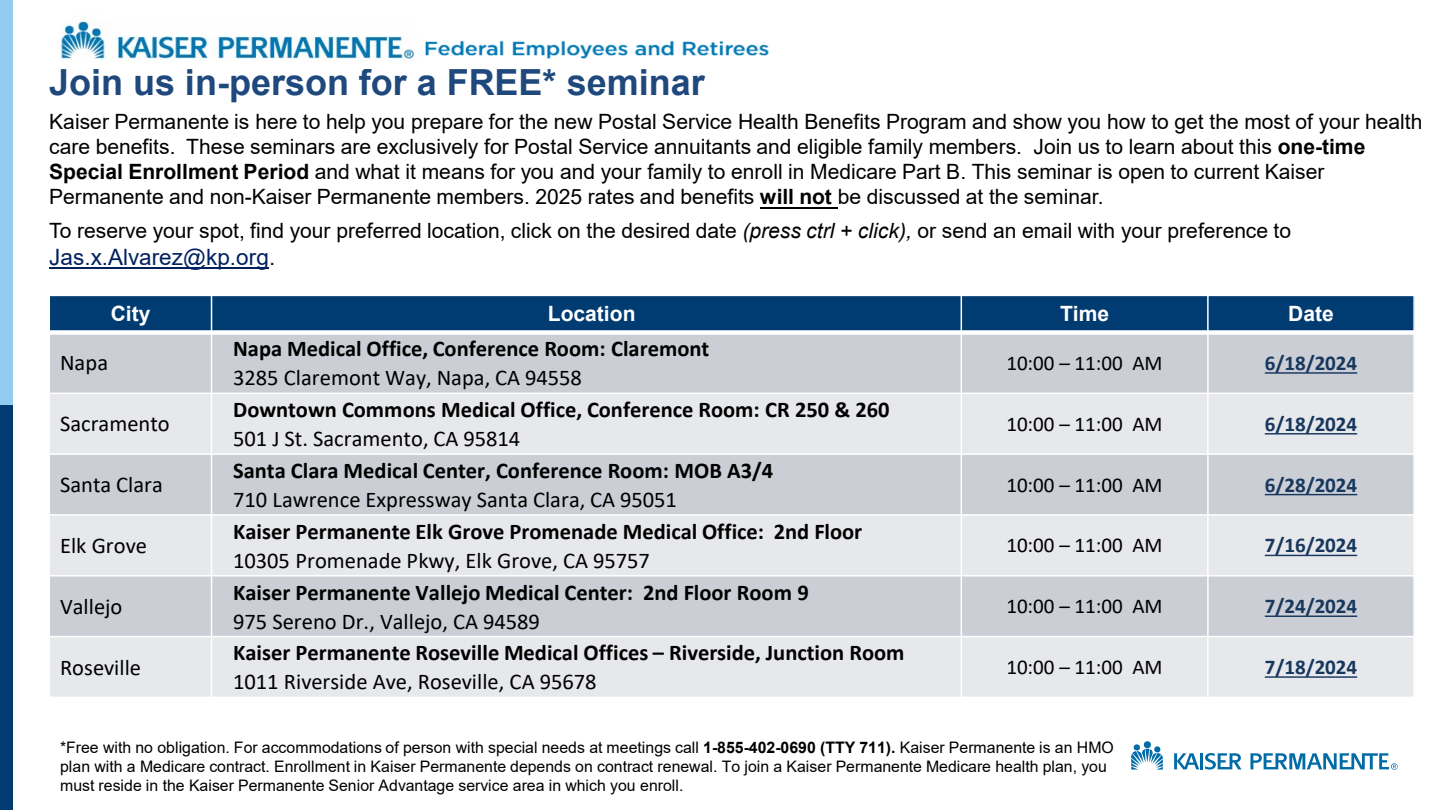
<style>
.page{position:relative;width:1440px;height:810px;background:#fff}
.page>*{position:absolute;margin:0;border:0;box-sizing:border-box;transform-origin:0 0}
.t1{font:700 36px "Arial";color:#1f497d}
.t2{font:700 22.5px "Calibri";color:#000}
.t3{font:22.5px "Calibri";color:#000}
.t4{font:22.5px "Arial";letter-spacing:.005em;color:#002060}
.t5{font:21px/25.2px "Arial";color:#000}
.t6{font:21px "Calibri";letter-spacing:-.005em;color:#000}
.t7{font:700 21px "Calibri";letter-spacing:-.005em;color:#17375e}
.t8{font:700 21px "Arial";color:#fff}
.t9{font:15.9px/18.9px "Arial";color:#000}
.s1{font-weight:700}
.s2{font-style:italic}
.s3{color:#001d39}
</style>
<div class="page">
<svg style="left:1131px;top:741px;width:32px;height:29px"></svg>
<hr style="left:1200px;top:753px;width:3px;height:16px;background:#006ba6">
<svg style="left:1174px;top:753px;width:25px;height:16px"></svg>
<svg style="left:1205px;top:753px;width:36px;height:17px"></svg>
<svg style="left:1250px;top:753px;width:148px;height:17px"></svg>
<div style="left:0;top:0;width:13px;height:405px;background:#92ccf0"></div>
<div style="left:0;top:405px;width:13px;height:405px;background:#003b71"></div>
<hr style="left:760px;top:207px;width:78px;height:2px;background:#000">
<hr style="left:49px;top:268px;width:42px;height:1px;background:#002060">
<hr style="left:91px;top:268px;width:178px;height:1px;background:#002060">
<div style="left:49px;top:295px;width:163px;height:37px;background:#003b71"></div>
<div style="left:212px;top:295px;width:749px;height:37px;background:#003b71"></div>
<div style="left:961px;top:295px;width:247px;height:37px;background:#003b71"></div>
<div style="left:1208px;top:295px;width:206px;height:37px;background:#003b71"></div>
<div style="left:49px;top:332px;width:163px;height:61px;background:#cbced5"></div>
<div style="left:212px;top:332px;width:749px;height:61px;background:#cbced5"></div>
<div style="left:961px;top:332px;width:247px;height:61px;background:#cbced5"></div>
<div style="left:1208px;top:332px;width:206px;height:61px;background:#cbced5"></div>
<div style="left:49px;top:393px;width:163px;height:61px;background:#e7e8eb"></div>
<div style="left:212px;top:393px;width:749px;height:61px;background:#e7e8eb"></div>
<div style="left:961px;top:393px;width:247px;height:61px;background:#e7e8eb"></div>
<div style="left:1208px;top:393px;width:206px;height:61px;background:#e7e8eb"></div>
<div style="left:49px;top:454px;width:163px;height:61px;background:#cbced5"></div>
<div style="left:212px;top:454px;width:749px;height:61px;background:#cbced5"></div>
<div style="left:961px;top:454px;width:247px;height:61px;background:#cbced5"></div>
<div style="left:1208px;top:454px;width:206px;height:61px;background:#cbced5"></div>
<div style="left:49px;top:515px;width:163px;height:61px;background:#e7e8eb"></div>
<div style="left:212px;top:515px;width:749px;height:61px;background:#e7e8eb"></div>
<div style="left:961px;top:515px;width:247px;height:61px;background:#e7e8eb"></div>
<div style="left:1208px;top:515px;width:206px;height:61px;background:#e7e8eb"></div>
<div style="left:49px;top:576px;width:163px;height:61px;background:#cbced5"></div>
<div style="left:212px;top:576px;width:749px;height:61px;background:#cbced5"></div>
<div style="left:961px;top:576px;width:247px;height:61px;background:#cbced5"></div>
<div style="left:1208px;top:576px;width:206px;height:61px;background:#cbced5"></div>
<div style="left:49px;top:637px;width:163px;height:60px;background:#e7e8eb"></div>
<div style="left:212px;top:637px;width:749px;height:60px;background:#e7e8eb"></div>
<div style="left:961px;top:637px;width:247px;height:60px;background:#e7e8eb"></div>
<div style="left:1208px;top:637px;width:206px;height:60px;background:#e7e8eb"></div>
<hr style="left:211px;top:295px;width:1px;height:403px;background:#fff">
<hr style="left:961px;top:295px;width:1px;height:403px;background:#fff">
<hr style="left:1207px;top:295px;width:2px;height:403px;background:#fff">
<div style="left:49px;top:330px;width:1366px;height:5px;background:#fff"></div>
<hr style="left:49px;top:393px;width:1366px;height:1px;background:#fff">
<hr style="left:49px;top:453px;width:1366px;height:2px;background:#fff">
<hr style="left:49px;top:514px;width:1366px;height:2px;background:#fff">
<hr style="left:49px;top:575px;width:1366px;height:2px;background:#fff">
<hr style="left:49px;top:636px;width:1366px;height:1px;background:#fff">
<hr style="left:49px;top:295px;width:1px;height:403px;background:#fff">
<hr style="left:1413px;top:295px;width:2px;height:403px;background:#fff">
<hr style="left:49px;top:295px;width:1366px;height:1px;background:#fff">
<svg style="left:1265px;top:372px;width:92px;height:2px"></svg>
<svg style="left:1265px;top:433px;width:92px;height:2px"></svg>
<svg style="left:1265px;top:494px;width:92px;height:1px"></svg>
<svg style="left:1265px;top:555px;width:92px;height:1px"></svg>
<svg style="left:1265px;top:616px;width:92px;height:1px"></svg>
<svg style="left:1265px;top:676px;width:92px;height:2px"></svg>
<img style="left:60px;top:21px;width:355px;height:40px">
<img style="left:425px;top:40px;width:344px;height:19px">
<p class="t1" style="left:49px;top:57px;width:657px">Join us in-person for a FREE* seminar</p>
<p class="t5" style="left:49px;top:108px;width:1375px">Kaiser Permanente is here to help you prepare for the new Postal Service Health Benefits Program and show you how to get the most of your health care benefits. These seminars are exclusively for Postal Service annuitants and eligible family members. Join us to learn about this <span class="s1">one-time Special Enrollment Period</span> and what it means for you and your family to enroll in Medicare Part B. This seminar is open to current Kaiser Permanente and non-Kaiser Permanente members. 2025 rates and benefits <span class="s1">will not</span> be discussed at the seminar.</p>
<p class="t5" style="left:49px;top:218px;width:1243px">To reserve your spot, find your preferred location, click on the desired date <span class="s2">(press ctrl + click),</span> or send an email with your preference to</p>
<p class="t4" style="left:49px;top:242px;width:228px">Jas.x.Alvarez@kp.org<span class="s3">.</span></p>
<p class="t8" style="left:111px;top:299px;width:41px">City</p>
<p class="t8" style="left:548px;top:299px;width:89px">Location</p>
<p class="t8" style="left:1060px;top:299px;width:51px">Time</p>
<p class="t8" style="left:1288px;top:299px;width:47px">Date</p>
<p class="t3" style="left:60px;top:347px;width:50px">Napa</p>
<p class="t2" style="left:233px;top:333px;width:478px">Napa Medical Office, Conference Room: Claremont</p>
<p class="t3" style="left:233px;top:362px;width:350px">3285 Claremont Way, Napa, CA 94558</p>
<p class="t6" style="left:1006px;top:348px;width:158px">10:00 – 11:00 AM</p>
<p class="t7" style="left:1265px;top:348px;width:94px">6/18/2024</p>
<p class="t3" style="left:60px;top:408px;width:111px">Sacramento</p>
<p class="t2" style="left:233px;top:394px;width:658px">Downtown Commons Medical Office, Conference Room: CR 250 &amp; 260</p>
<p class="t3" style="left:233px;top:423px;width:288px">501 J St. Sacramento, CA 95814</p>
<p class="t6" style="left:1006px;top:409px;width:158px">10:00 – 11:00 AM</p>
<p class="t7" style="left:1265px;top:409px;width:94px">6/18/2024</p>
<p class="t3" style="left:60px;top:469px;width:104px">Santa Clara</p>
<p class="t2" style="left:233px;top:455px;width:542px">Santa Clara Medical Center, Conference Room: MOB A3/4</p>
<p class="t3" style="left:233px;top:484px;width:445px">710 Lawrence Expressway Santa Clara, CA 95051</p>
<p class="t6" style="left:1006px;top:470px;width:158px">10:00 – 11:00 AM</p>
<p class="t7" style="left:1265px;top:470px;width:94px">6/28/2024</p>
<p class="t3" style="left:60px;top:530px;width:88px">Elk Grove</p>
<p class="t2" style="left:233px;top:515px;width:631px">Kaiser Permanente Elk Grove Promenade Medical Office: 2nd Floor</p>
<p class="t3" style="left:233px;top:545px;width:418px">10305 Promenade Pkwy, Elk Grove, CA 95757</p>
<p class="t6" style="left:1006px;top:531px;width:158px">10:00 – 11:00 AM</p>
<p class="t7" style="left:1265px;top:531px;width:94px">7/16/2024</p>
<p class="t3" style="left:60px;top:591px;width:64px">Vallejo</p>
<p class="t2" style="left:233px;top:576px;width:577px">Kaiser Permanente Vallejo Medical Center: 2nd Floor Room 9</p>
<p class="t3" style="left:233px;top:605px;width:308px">975 Sereno Dr., Vallejo, CA 94589</p>
<p class="t6" style="left:1006px;top:592px;width:158px">10:00 – 11:00 AM</p>
<p class="t7" style="left:1265px;top:591px;width:94px">7/24/2024</p>
<p class="t3" style="left:60px;top:651px;width:83px">Roseville</p>
<p class="t2" style="left:233px;top:637px;width:673px">Kaiser Permanente Roseville Medical Offices – Riverside, Junction Room</p>
<p class="t3" style="left:233px;top:666px;width:365px">1011 Riverside Ave, Roseville, CA 95678</p>
<p class="t6" style="left:1006px;top:652px;width:158px">10:00 – 11:00 AM</p>
<p class="t7" style="left:1265px;top:652px;width:94px">7/18/2024</p>
<p class="t9" style="left:60px;top:738px;width:1055px">*Free with no obligation. For accommodations of person with special needs at meetings call <span class="s1">1-855-402-0690 (TTY 711).</span> Kaiser Permanente is an HMO plan with a Medicare contract. Enrollment in Kaiser Permanente depends on contract renewal. To join a Kaiser Permanente Medicare health plan, you must reside in the Kaiser Permanente Senior Advantage service area in which you enroll.</p>
</div>
